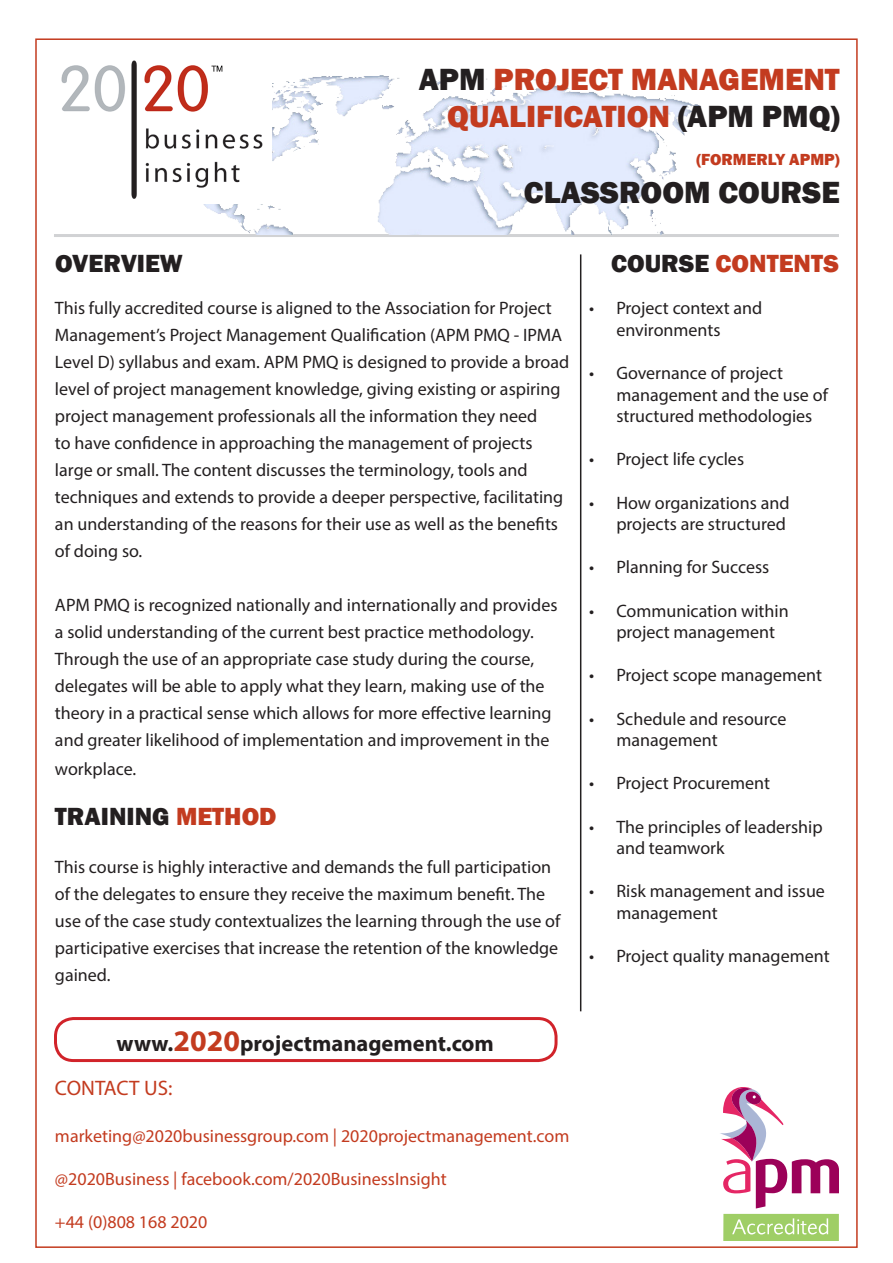
<style>
.page{position:relative;width:893px;height:1263px;background:#fff}
.page>*{position:absolute;margin:0;border:0;box-sizing:border-box;transform-origin:0 0}
.t1{font:800 31.5px/37.8px "Franklin Gothic";color:#c33b1f;text-align:right}
.t2{font:800 31.5px "Franklin Gothic";color:#231f20}
.t3{font:800 25.5px "Franklin Gothic";color:#231f20}
.t4{font:800 25.5px "Franklin Gothic";color:#c33b1f}
.t5{font:700 22.5px "Myriad Pro";color:#231f20}
.t6{font:21px "Myriad Pro";color:#c33b1f}
.t7{font:18px/27px "Myriad Pro";color:#231f20}
.t8{font:18px "Myriad Pro";color:#c33b1f}
.t9{font:800 16.5px "Franklin Gothic";color:#c33b1f}
.s1{color:#231f20}
.s2{color:#c33b1f}
.s3{font-size:30px;color:#c33b1f}
</style>
<div class="page">
<hr style="left:580px;top:254px;width:1px;height:757px;background:#231f20">
<hr style="left:54px;top:234px;width:785px;height:3px;background:#d1d2d4">
<div style="left:54px;top:1017px;width:503px;height:45px;border:3px solid #d1232a;border-radius:18px"></div>
<img style="left:203px;top:75px;width:498px;height:159px">
<div style="left:723px;top:1214px;width:116px;height:27px;background:#9fce66"></div>
<svg style="left:732px;top:1218px;width:96px;height:16px"></svg>
<svg style="left:720px;top:1087px;width:119px;height:121px"></svg>
<img style="left:61px;top:60px;width:210px;height:144px">
<p class="t1" style="left:419px;top:60px;width:422px"><span class="s1">APM</span> PROJECT MANAGEMENT<br>QUALIFICATION <span class="s1">(APM PMQ)</span></p>
<p class="t9" style="left:696px;top:149px;width:145px">(FORMERLY APMP)</p>
<p class="t2" style="left:524px;top:172px;width:317px">CLASSROOM COURSE</p>
<p class="t3" style="left:55px;top:247px;width:129px">OVERVIEW</p>
<p class="t4" style="left:611px;top:247px;width:229px"><span class="s1">COURSE</span> CONTENTS</p>
<p class="t7" style="left:55px;top:294px;width:516px">This fully accredited course is aligned to the Association for Project Management’s Project Management Qualification (APM PMQ - IPMA Level D) syllabus and exam. APM PMQ is designed to provide a broad level of project management knowledge, giving existing or aspiring project management professionals all the information they need<br>to have confidence in approaching the management of projects large or small. The content discusses the terminology, tools and techniques and extends to provide a deeper perspective, facilitating an understanding of the reasons for their use as well as the benefits of doing so.</p>
<p class="t7" style="left:55px;top:591px;width:504px">APM PMQ is recognized nationally and internationally and provides a solid understanding of the current best practice methodology.<br>Through the use of an appropriate case study during the course, delegates will be able to apply what they learn, making use of the theory in a practical sense which allows for more effective learning and greater likelihood of implementation and improvement in the workplace.</p>
<p class="t3" style="left:55px;top:800px;width:223px">TRAINING <span class="s2">METHOD</span></p>
<p class="t7" style="left:55px;top:853px;width:507px">This course is highly interactive and demands the full participation of the delegates to ensure they receive the maximum benefit. The use of the case study contextualizes the learning through the use of participative exercises that increase the retention of the knowledge gained.</p>
<p class="t5" style="left:117px;top:1028px;width:379px">www.<span class="s3">2020</span>projectmanagement.com</p>
<p class="t6" style="left:55px;top:1075px;width:119px">CONTACT US:</p>
<p class="t8" style="left:55px;top:1124px;width:516px">marketing@2020businessgroup.com | 2020projectmanagement.com</p>
<p class="t8" style="left:55px;top:1167px;width:393px">@2020Business | facebook.com/2020BusinessInsight</p>
<p class="t8" style="left:55px;top:1211px;width:154px">+44 (0)808 168 2020</p>
<p class="t7" style="left:616px;top:297px;width:148px;line-height:21.6px;text-indent:-27px">• Project context and environments</p>
<p class="t7" style="left:616px;top:362px;width:213px;line-height:21.6px;text-indent:-27px">• Governance of project management and the use of structured methodologies</p>
<p class="t7" style="left:589px;top:446px;width:156px">• Project life cycles</p>
<p class="t7" style="left:589px;top:491px;width:202px;line-height:21.6px;text-align:right">• How organizations and projects are structured</p>
<p class="t7" style="left:589px;top:554px;width:182px">• Planning for Success</p>
<p class="t7" style="left:616px;top:599px;width:174px;line-height:21.6px;text-indent:-27px">• Communication within project management</p>
<p class="t7" style="left:589px;top:662px;width:234px">• Project scope management</p>
<p class="t7" style="left:616px;top:707px;width:172px;line-height:21.6px;text-indent:-27px">• Schedule and resource management</p>
<p class="t7" style="left:589px;top:770px;width:182px">• Project Procurement</p>
<p class="t7" style="left:616px;top:815px;width:208px;line-height:21.6px;text-indent:-27px">• The principles of leadership and teamwork</p>
<p class="t7" style="left:616px;top:880px;width:210px;line-height:21.6px;text-indent:-27px">• Risk management and issue management</p>
<p class="t7" style="left:589px;top:942px;width:242px">• Project quality management</p>
</div>
